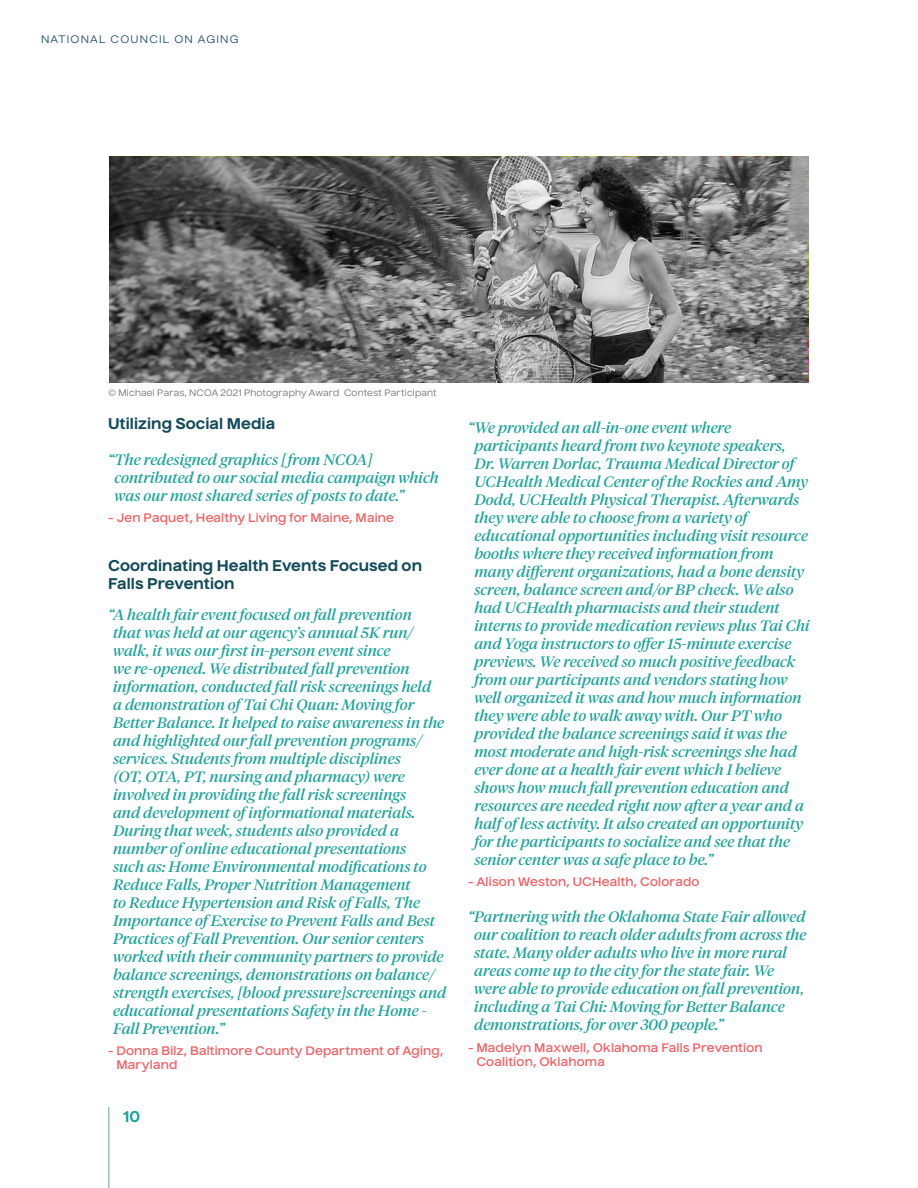
<style>
.page{position:relative;width:918px;height:1188px;background:#fff}
.page>*{position:absolute;margin:0;border:0;box-sizing:border-box;transform-origin:0 0}
.t1{font:italic 15px/18px "Tiempos Headline";color:#1ca39a;scale:1.05 1}
.t2{font:700 15px/18px "Nuckle";letter-spacing:.005em;color:#124b5c;scale:1.05 1}
.t3{font:700 15px "Nuckle";color:#1ca39a;scale:1.05 1}
.t4{font:600 12px/14.4px "Nuckle";letter-spacing:.015em;color:#f16266;scale:1.05 1}
.t5{font:10.5px "Nuckle";letter-spacing:.11em;color:#15495d;scale:1.05 1}
.t6{font:9px "Nuckle";letter-spacing:.02em;color:#666;scale:1.05 1}
</style>
<div class="page">
<hr style="left:108px;top:1107px;width:2px;height:81px;background:#9fc0c7">
<svg style="left:110px;top:157px;width:698px;height:226px;background:#717171"></svg>
<p class="t5" style="left:41px;top:33px;width:189px">NATIONAL COUNCIL ON AGING</p>
<p class="t6" style="left:108px;top:387px;width:315px">© Michael Paras, NCOA 2021 Photography Award Contest Participant</p>
<p class="t2" style="left:108px;top:414px;width:161px">Utilizing Social Media</p>
<p class="t1" style="left:115px;top:449px;width:310px;text-indent:-7px">“The redesigned graphics [from NCOA] contributed to our social media campaign which was our most shared series ofposts to date.”</p>
<h6 class="t4" style="left:108px;top:510px;width:274px">- Jen Paquet, Healthy Living for Maine, Maine</h6>
<p class="t2" style="left:108px;top:556px;width:301px">Coordinating Health Events Focused on<br>Falls Prevention</p>
<p class="t1" style="left:113px;top:605px;width:319px;text-indent:-5px">“A health fair event focused on fall prevention<br>that was held at our agency’s annual 5K run/ walk, it was our frst in-person event since<br>we re-opened. We distributed fall prevention information, conducted fall risk screenings held<br>a demonstration ofTai Chi Quan: Moving for Better Balance. It helped to raise awareness in the and highlighted our fall prevention programs/ services. Students from multiple disciplines<br>(OT, OTA, PT, nursing and pharmacy) were involved in providing the fall risk screenings<br>and development ofinformational materials.<br>During that week, students also provided a number ofonline educational presentations<br>such as: Home Environmental modifcations to Reduce Falls, Proper Nutrition Management<br>to Reduce Hypertension and Risk ofFalls, The Importance ofExercise to Prevent Falls and Best Practices ofFall Prevention. Our senior centers worked with their community partners to provide balance screenings, demonstrations on balance/ strength exercises, [blood pressure]screenings and educational presentations Safety in the Home - Fall Prevention.”</p>
<p class="t4" style="left:116px;top:1043px;width:313px;text-indent:-8px">- Donna Bilz, Baltimore County Department of Aging,<br>Maryland</p>
<p class="t3" style="left:123px;top:1107px;width:18px">10</p>
<p class="t1" style="left:474px;top:418px;width:321px;text-indent:-6px">“We provided an all-in-one event where participants heard from two keynote speakers,<br>Dr. Warren Dorlac, Trauma Medical Director of UCHealth Medical Center ofthe Rockies and Amy Dodd, UCHealth Physical Therapist. Afterwards they were able to choose from a variety of educational opportunities including visit resource booths where they received information from many diferent organizations, had a bone density screen, balance screen and/or BP check. We also had UCHealth pharmacists and their student interns to provide medication reviews plus Tai Chi and Yoga instructors to ofer 15-minute exercise previews. We received so much positive feedback from our participants and vendors stating how well organized it was and how much information they were able to walk away with. Our PT who provided the balance screenings said it was the most moderate and high-risk screenings she had ever done at a health fair event which I believe shows how much fall prevention education and resources are needed right now after a year and a halfofless activity. It also created an opportunity for the participants to socialize and see that the senior center was a safe place to be.”</p>
<p class="t4" style="left:468px;top:875px;width:222px">- Alison Weston, UCHealth, Colorado</p>
<p class="t1" style="left:474px;top:907px;width:318px;text-indent:-6px">“Partnering with the Oklahoma State Fair allowed our coalition to reach older adults from across the state. Many older adults who live in more rural areas come up to the city for the state fair. We were able to provide education on fall prevention, including a Tai Chi: Moving for Better Balance demonstrations, for over 300 people.”</p>
<p class="t4" style="left:476px;top:1040px;width:274px;text-indent:-8px">- Madelyn Maxwell, Oklahoma Falls Prevention<br>Coalition, Oklahoma</p>
</div>
